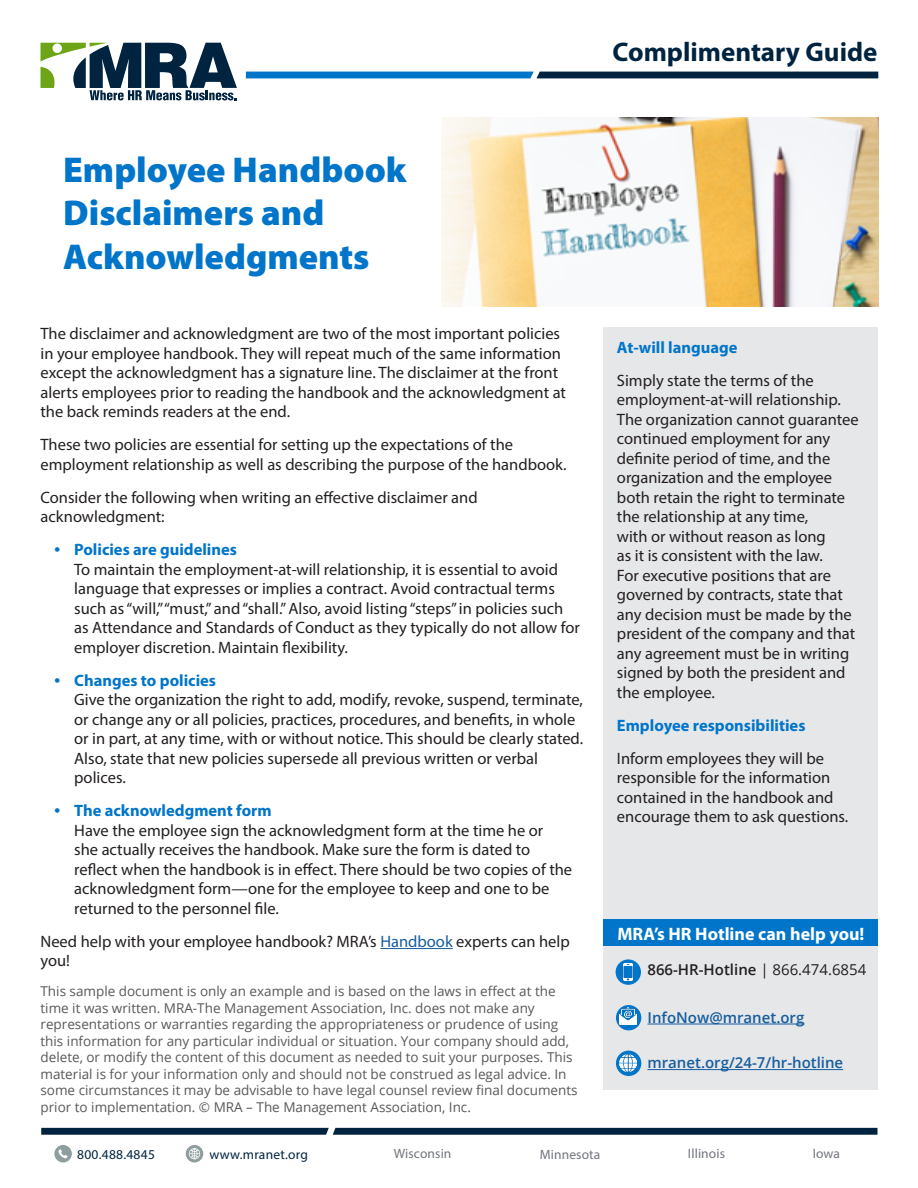
<style>
.page{position:relative;width:918px;height:1188px;background:#fff}
.page>*{position:absolute;margin:0;border:0;box-sizing:border-box;transform-origin:0 0}
.HR-title{font:900 36px/43.2px "Myriad Pro";color:#0075c9}
.t1{font:700 27px "Myriad Pro";color:#002340}
.t2{font:700 18px "Myriad Pro";color:#fff}
.body{font:16.5px/19.5px "Myriad Pro";color:#231f20}
.body-2{font:700 16.5px "Myriad Pro";color:#0075c9}
.t3{font:600 15px "Open Sans";color:#175d9e}
.t4{font:600 15px "Open Sans";color:#231f20}
.disclaimer{font:13.5px/16.5px "Open Sans";color:#57585a}
.t5{font:13.5px "Myriad Pro";letter-spacing:.01em;color:#71747c}
.t6{font:13.5px "Myriad Pro";letter-spacing:.02em;color:#002340}
.s1{font-family:"Adobe Garamond Pro";font-weight:400}
.s2{color:#175d9e}
.s3{font-weight:400}
</style>
<div class="page">
<svg style="left:41px;top:43px;width:196px;height:57px"></svg>
<svg style="left:246px;top:72px;width:632px;height:6px;background:#024a7f"></svg>
<svg style="left:41px;top:1128px;width:837px;height:7px;background:#0c2d49"></svg>
<div style="left:186px;top:1145px;width:17px;height:18px;background:#8e9d9d;border-radius:50%"></div>
<svg style="left:189px;top:1148px;width:11px;height:11px"></svg>
<div style="left:54px;top:1145px;width:18px;height:18px;background:#8e9d9d;border-radius:50%"></div>
<svg style="left:59px;top:1149px;width:9px;height:9px"></svg>
<hr style="left:380px;top:948px;width:73px;height:1px;background:#175d9e">
<img style="left:442px;top:117px;width:436px;height:189px">
<div style="left:603px;top:327px;width:275px;height:762px;background:#e6e7e9"></div>
<div style="left:603px;top:919px;width:275px;height:27px;background:#0075c9"></div>
<div style="left:616px;top:1005px;width:25px;height:25px;background:#0075c9;border-radius:50%"></div>
<svg style="left:616px;top:1051px;width:25px;height:25px"></svg>
<div style="left:616px;top:959px;width:25px;height:26px;background:#0075c9;border-radius:50%"></div>
<img style="left:624px;top:963px;width:9px;height:18px">
<hr style="left:647px;top:1024px;width:157px;height:1px;background:#175d9e">
<hr style="left:647px;top:1069px;width:196px;height:1px;background:#175d9e">
<img style="left:620px;top:1007px;width:17px;height:18px">
<img style="left:620px;top:1055px;width:17px;height:17px">
<h2 class="t1" style="left:613px;top:37px;width:266px">Complimentary Guide</h2>
<p class="HR-title" style="left:63px;top:147px;width:345px">Employee Handbook<br>Disclaimers and<br>Acknowledgments</p>
<p class="body" style="left:40px;top:324px;width:527px">The disclaimer and acknowledgment are two of the most important policies in your employee handbook. They will repeat much of the same information except the acknowledgment has a signature line. The disclaimer at the front alerts employees prior to reading the handbook and the acknowledgment at the back reminds readers at the end.</p>
<p class="body" style="left:40px;top:435px;width:528px">These two policies are essential for setting up the expectations of the employment relationship as well as describing the purpose of the handbook.</p>
<p class="body" style="left:40px;top:487px;width:439px">Consider the following when writing an effective disclaimer and acknowledgment:</p>
<p class="body-2" style="left:54px;top:541px;width:185px"><span class="s1">•</span> Policies are guidelines</p>
<p class="body" style="left:74px;top:559px;width:507px">To maintain the employment-at-will relationship, it is essential to avoid language that expresses or implies a contract. Avoid contractual terms such as “will,” “must,” and “shall.” Also, avoid listing “steps” in policies such as Attendance and Standards of Conduct as they typically do not allow for employer discretion. Maintain flexibility.</p>
<p class="body-2" style="left:54px;top:671px;width:164px"><span class="s1">•</span> Changes to policies</p>
<p class="body" style="left:74px;top:690px;width:510px">Give the organization the right to add, modify, revoke, suspend, terminate, or change any or all policies, practices, procedures, and benefits, in whole or in part, at any time, with or without notice. This should be clearly stated.<br>Also, state that new policies supersede all previous written or verbal polices.</p>
<p class="body-2" style="left:54px;top:802px;width:219px"><span class="s1">•</span> The acknowledgment form</p>
<p class="body" style="left:74px;top:820px;width:499px">Have the employee sign the acknowledgment form at the time he or<br>she actually receives the handbook. Make sure the form is dated to reflect when the handbook is in effect. There should be two copies of the acknowledgment form—one for the employee to keep and one to be returned to the personnel file.</p>
<p class="body" style="left:40px;top:931px;width:531px">Need help with your employee handbook? MRA’s <span class="s2">Handbook</span> experts can help you!</p>
<p class="disclaimer" style="left:40px;top:983px;width:539px">This sample document is only an example and is based on the laws in effect at the time it was written. MRA-The Management Association, Inc. does not make any representations or warranties regarding the appropriateness or prudence of using this information for any particular individual or situation. Your company should add, delete, or modify the content of this document as needed to suit your purposes. This material is for your information only and should not be construed as legal advice. In some circumstances it may be advisable to have legal counsel review final documents prior to implementation. © MRA – The Management Association, Inc.</p>
<p class="body-2" style="left:617px;top:338px;width:122px">At-will language</p>
<p class="body" style="left:617px;top:370px;width:243px">Simply state the terms of the employment-at-will relationship.<br>The organization cannot guarantee continued employment for any definite period of time, and the organization and the employee both retain the right to terminate the relationship at any time,<br>with or without reason as long<br>as it is consistent with the law.<br>For executive positions that are governed by contracts, state that any decision must be made by the president of the company and that any agreement must be in writing signed by both the president and the employee.</p>
<p class="body-2" style="left:617px;top:716px;width:190px">Employee responsibilities</p>
<p class="body" style="left:617px;top:748px;width:233px">Inform employees they will be responsible for the information contained in the handbook and encourage them to ask questions.</p>
<p class="t2" style="left:617px;top:924px;width:248px">MRA’s HR Hotline can help you!</p>
<p class="t4" style="left:647px;top:960px;width:220px">866-HR-Hotline <span class="s3">| 866.474.6854</span></p>
<p class="t3" style="left:647px;top:1007px;width:159px">InfoNow@mranet.org</p>
<p class="t3" style="left:647px;top:1053px;width:197px">mranet.org/24-7/hr-hotline</p>
<p class="t6" style="left:77px;top:1146px;width:79px">800.488.4845</p>
<p class="t6" style="left:209px;top:1146px;width:100px">www.mranet.org</p>
<p class="t5" style="left:394px;top:1146px;width:59px">Wisconsin</p>
<p class="t5" style="left:540px;top:1146px;width:62px">Minnesota</p>
<p class="t5" style="left:688px;top:1146px;width:39px">Illinois</p>
<p class="t5" style="left:813px;top:1146px;width:29px">Iowa</p>
</div>
